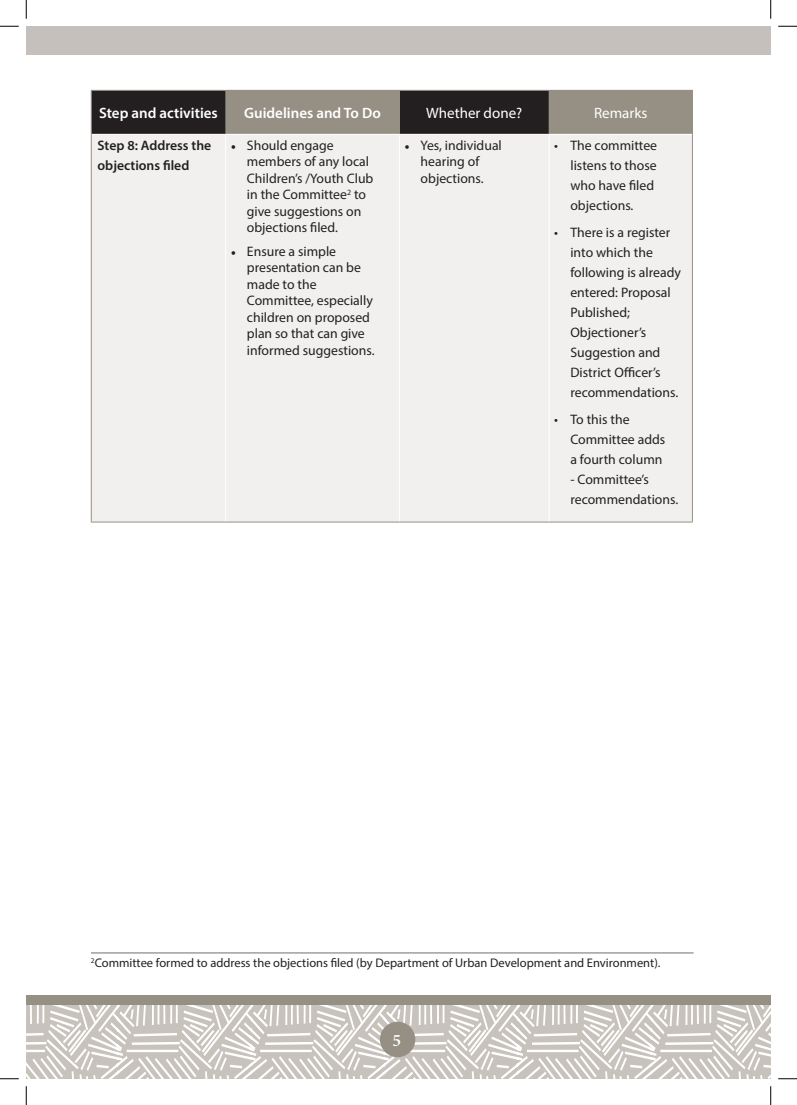
<style>
.page{position:relative;width:797px;height:1105px;background:#fff}
.page>*{position:absolute;margin:0;border:0;box-sizing:border-box;transform-origin:0 0}
.t1{font:600 17.5px "Minion Pro";color:#fff}
.t2{font:600 15px "Myriad Pro";color:#fff}
.t3{font:15px "Myriad Pro";color:#fff}
.t4{font:13.75px/20px "Myriad Pro";color:#231f20}
.t5{font:600 13.75px/20px "Myriad Pro";color:#231f20}
.t6{font:12.5px "Myriad Pro";color:#231f20}
.s1{font-family:"Minion Pro"}
</style>
<div class="page">
<svg style="left:26px;top:1004px;width:744px;height:75px"></svg>
<div style="left:26px;top:995px;width:744px;height:9px;background:#968f84"></div>
<div style="left:26px;top:26px;width:744px;height:28px;background:#c5c0bb"></div>
<div style="left:380px;top:1022px;width:35px;height:35px;background:#968f84;border-radius:50%"></div>
<div style="left:92px;top:91px;width:457px;height:43px;background:#231f20"></div>
<div style="left:226px;top:90px;width:173px;height:44px;background:#968f84"></div>
<div style="left:549px;top:90px;width:143px;height:44px;background:#968f84"></div>
<div style="left:92px;top:135px;width:600px;height:387px;background:#f1f0ee"></div>
<hr style="left:225px;top:135px;width:1px;height:387px;background:#fff">
<hr style="left:399px;top:135px;width:1px;height:387px;background:#fff">
<hr style="left:549px;top:135px;width:1px;height:387px;background:#fff">
<hr style="left:91px;top:90px;width:135px;height:1px;background:#968f84">
<hr style="left:91px;top:91px;width:1px;height:43px;background:#968f84">
<hr style="left:399px;top:90px;width:150px;height:1px;background:#968f84">
<hr style="left:692px;top:91px;width:1px;height:43px;background:#968f84">
<hr style="left:91px;top:134px;width:1px;height:388px;background:#968f84">
<hr style="left:692px;top:134px;width:1px;height:388px;background:#968f84">
<hr style="left:91px;top:522px;width:135px;height:1px;background:#968f84">
<hr style="left:226px;top:522px;width:173px;height:1px;background:#968f84">
<hr style="left:399px;top:522px;width:150px;height:1px;background:#968f84">
<hr style="left:549px;top:522px;width:143px;height:1px;background:#968f84">
<hr style="left:91px;top:953px;width:602px;height:1px;background:#756f67">
<svg style="left:0;top:25px;width:19px;height:2px"></svg>
<svg style="left:778px;top:25px;width:19px;height:2px"></svg>
<svg style="left:0;top:1078px;width:19px;height:1px"></svg>
<svg style="left:778px;top:1078px;width:19px;height:1px"></svg>
<svg style="left:25px;top:0;width:2px;height:19px"></svg>
<svg style="left:25px;top:1086px;width:2px;height:19px"></svg>
<svg style="left:770px;top:0;width:1px;height:19px"></svg>
<svg style="left:770px;top:1086px;width:1px;height:19px"></svg>
<p class="t2" style="left:99px;top:103px;width:120px">Step and activities</p>
<p class="t2" style="left:244px;top:103px;width:138px">Guidelines and To Do</p>
<p class="t3" style="left:426px;top:104px;width:97px">Whether done?</p>
<p class="t3" style="left:594px;top:104px;width:55px">Remarks</p>
<p class="t5" style="left:97px;top:135px;width:115px">Step 8: Address the objections filed</p>
<p class="t4" style="left:247px;top:137px;width:128px;line-height:16.5px;text-indent:-16px"><span class="s1">•</span> Should engage members of any local<br>Children’s /Youth Club in the Committee<sup>2</sup> to give suggestions on objections filed.</p>
<p class="t4" style="left:247px;top:243px;width:129px;line-height:16.5px;text-indent:-16px"><span class="s1">•</span> Ensure a simple presentation can be made to the<br>Committee, especially children on proposed plan so that can give informed suggestions.</p>
<p class="t4" style="left:404px;top:137px;width:99px;line-height:16.5px;text-align:center"><span class="s1">•</span> Yes, individual hearing of objections.</p>
<p class="t4" style="left:570px;top:135px;width:88px;text-indent:-16px">• The committee listens to those who have filed objections.</p>
<p class="t4" style="left:570px;top:222px;width:112px;text-indent:-16px">• There is a register into which the following is already entered: Proposal<br>Published;<br>Objectioner’s<br>Suggestion and<br>District Officer’s recommendations.</p>
<p class="t4" style="left:570px;top:409px;width:96px;text-indent:-16px">• To this the<br>Committee adds a fourth column</p>
<p class="t4" style="left:570px;top:469px;width:109px">- Committee’s recommendations.</p>
<p class="t6" style="left:91px;top:955px;width:571px"><sup>2</sup>Committee formed to address the objections filed (by Department of Urban Development and Environment).</p>
<p class="t1" style="left:392px;top:1028px;width:10px">5</p>
</div>
